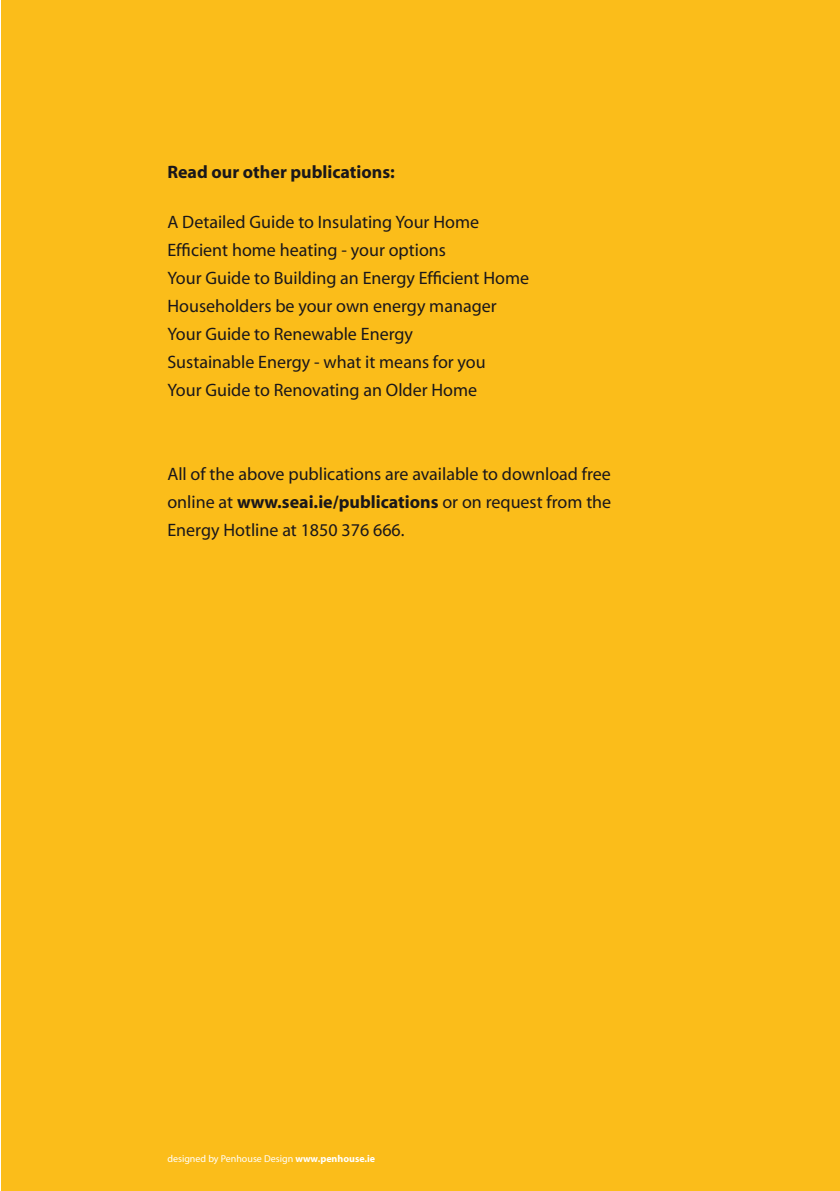
<style>
.page{position:relative;width:840px;height:1191px;background:#fff}
.page>*{position:absolute;margin:0;border:0;box-sizing:border-box;transform-origin:0 0}
.t1{font:18px/28px "Myriad";color:#1a171b}
.t2{font:700 18px "Myriad";color:#1a171b}
.t3{font:10px "Myriad";color:#fff}
.s1{font-weight:700}
</style>
<div class="page">
<div style="left:1px;top:0;width:838px;height:1191px;background:#fbbd1a"></div>
<p class="t2" style="left:167px;top:163px;width:229px">Read our other publications:</p>
<p class="t1" style="left:167px;top:209px;width:363px">A Detailed Guide to Insulating Your Home Efficient home heating - your options<br>Your Guide to Building an Energy Efficient Home Householders be your own energy manager Your Guide to Renewable Energy<br>Sustainable Energy - what it means for you<br>Your Guide to Renovating an Older Home</p>
<p class="t1" style="left:167px;top:461px;width:445px;text-align:justify">All of the above publications are available to download free online at <span class="s1">www.seai.ie/publications</span> or on request from the Energy Hotline at 1850 376 666.</p>
<p class="t3" style="left:167px;top:1153px;width:209px">designed by Penhouse Design <span class="s1">www.penhouse.ie</span></p>
</div>
